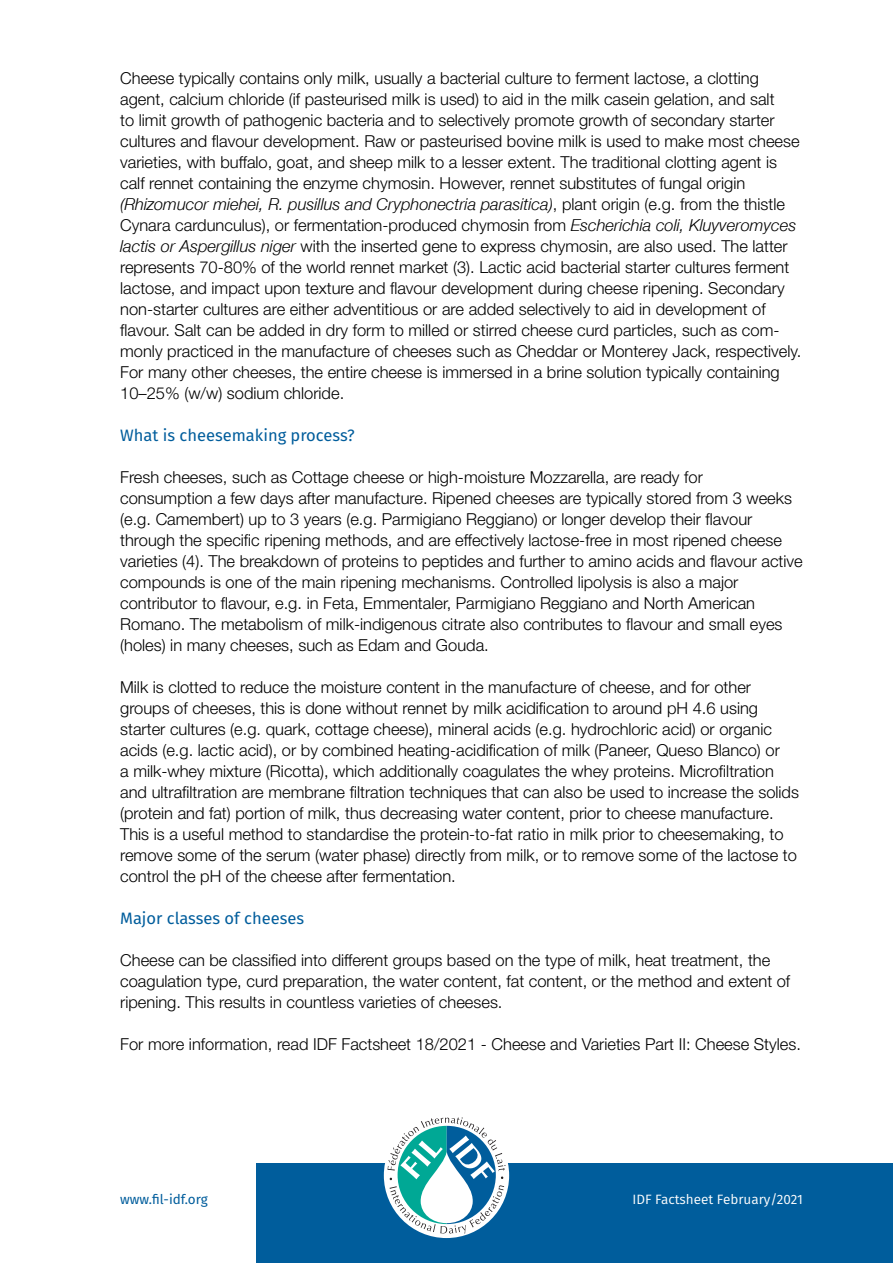
<style>
.page{position:relative;width:893px;height:1263px;background:#fff}
.page>*{position:absolute;margin:0;border:0;box-sizing:border-box;transform-origin:0 0}
.Paragraph_Style_1{font:300 16.5px/21px "Helvetica Neue";color:#000}
.Paragraph_Style_2{font:300 16.5px/21px "Helvetica Neue";color:#000}
.Paragraph_Style_1-2{font:16.5px "Fira Sans";color:#005d9c}
.Paragraph_Style_2-2{font:16.5px "Fira Sans";color:#005d9c}
.t1{font:13.5px "Fira Sans";color:#fff}
.t2{font:13.5px "Fira Sans";color:#005d9c}
.s1{font-weight:400;font-style:italic}
</style>
<div class="page">
<div style="left:256px;top:1163px;width:637px;height:100px;background:#005d9c"></div>
<div style="left:384px;top:1113px;width:125px;height:125px;background:#fff;border-radius:50%"></div>
<svg style="left:387px;top:1117px;width:118px;height:117px"></svg>
<p class="Paragraph_Style_1" style="left:120px;top:67px;width:681px">Cheese typically contains only milk, usually a bacterial culture to ferment lactose, a clotting agent, calcium chloride (if pasteurised milk is used) to aid in the milk casein gelation, and salt<br>to limit growth of pathogenic bacteria and to selectively promote growth of secondary starter cultures and flavour development. Raw or pasteurised bovine milk is used to make most cheese varieties, with buffalo, goat, and sheep milk to a lesser extent. The traditional clotting agent is calf rennet containing the enzyme chymosin. However, rennet substitutes of fungal origin</p>
<p class="Paragraph_Style_1" style="left:120px;top:193px;width:682px"><span class="s1">(Rhizomucor miehei, R. pusillus and Cryphonectria parasitica)</span>, plant origin (e.g. from the thistle Cynara cardunculus), or fermentation-produced chymosin from <span class="s1">Escherichia coli, Kluyveromyces lactis or Aspergillus niger</span> with the inserted gene to express chymosin, are also used. The latter represents 70-80% of the world rennet market (3). Lactic acid bacterial starter cultures ferment lactose, and impact upon texture and flavour development during cheese ripening. Secondary non-starter cultures are either adventitious or are added selectively to aid in development of flavour. Salt can be added in dry form to milled or stirred cheese curd particles, such as com&shy;monly practiced in the manufacture of cheeses such as Cheddar or Monterey Jack, respectively.<br>For many other cheeses, the entire cheese is immersed in a brine solution typically containing 10–25% (w/w) sodium chloride.</p>
<p class="Paragraph_Style_1-2" style="left:120px;top:423px;width:236px">What is cheesemaking process?</p>
<p class="Paragraph_Style_1" style="left:120px;top:466px;width:584px">Fresh cheeses, such as Cottage cheese or high-moisture Mozzarella, are ready for</p>
<p class="Paragraph_Style_1" style="left:120px;top:487px;width:684px">consumption a few days after manufacture. Ripened cheeses are typically stored from 3 weeks (e.g. Camembert) up to 3 years (e.g. Parmigiano Reggiano) or longer develop their flavour through the specific ripening methods, and are effectively lactose-free in most ripened cheese varieties (4). The breakdown of proteins to peptides and further to amino acids and flavour active</p>
<p class="Paragraph_Style_1" style="left:120px;top:571px;width:620px">compounds is one of the main ripening mechanisms. Controlled lipolysis is also a major</p>
<p class="Paragraph_Style_1" style="left:120px;top:592px;width:664px">contributor to flavour, e.g. in Feta, Emmentaler, Parmigiano Reggiano and North American<br>Romano. The metabolism of milk-indigenous citrate also contributes to flavour and small eyes (holes) in many cheeses, such as Edam and Gouda.</p>
<p class="Paragraph_Style_1" style="left:120px;top:676px;width:680px">Milk is clotted to reduce the moisture content in the manufacture of cheese, and for other groups of cheeses, this is done without rennet by milk acidification to around pH 4.6 using starter cultures (e.g. quark, cottage cheese), mineral acids (e.g. hydrochloric acid) or organic acids (e.g. lactic acid), or by combined heating-acidification of milk (Paneer, Queso Blanco) or<br>a milk-whey mixture (Ricotta), which additionally coagulates the whey proteins. Microfiltration and ultrafiltration are membrane filtration techniques that can also be used to increase the solids (protein and fat) portion of milk, thus decreasing water content, prior to cheese manufacture.<br>This is a useful method to standardise the protein-to-fat ratio in milk prior to cheesemaking, to remove some of the serum (water phase) directly from milk, or to remove some of the lactose to control the pH of the cheese after fermentation.</p>
<p class="Paragraph_Style_2-2" style="left:120px;top:906px;width:185px">Major classes of cheeses</p>
<p class="Paragraph_Style_2" style="left:120px;top:949px;width:671px">Cheese can be classified into different groups based on the type of milk, heat treatment, the coagulation type, curd preparation, the water content, fat content, or the method and extent of ripening. This results in countless varieties of cheeses.</p>
<p class="Paragraph_Style_2" style="left:120px;top:1033px;width:682px">For more information, read IDF Factsheet 18/2021 - Cheese and Varieties Part II: Cheese Styles.</p>
<p class="t2" style="left:120px;top:1189px;width:89px">www.fil-idf.org</p>
<p class="t1" style="left:632px;top:1189px;width:172px">IDF Factsheet February/2021</p>
</div>
